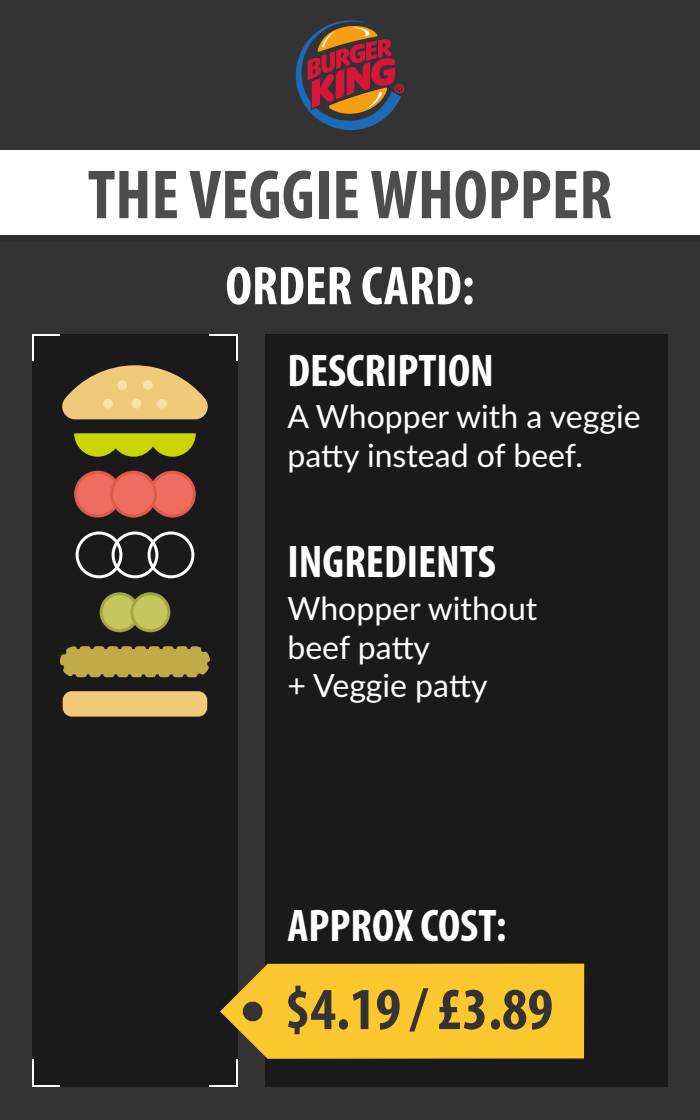
<style>
.page{position:relative;width:700px;height:1120px;background:#333}
.page>*{position:absolute;margin:0;border:0;box-sizing:border-box;transform-origin:0 0}
.t1{font:700 condensed 70.1px "Myriad Pro";color:#4d4d4d}
.t2{font:700 condensed 60px "Myriad Pro";color:#333}
.t3{font:700 condensed 55px "Myriad Pro";color:#fff}
.t4{font:700 condensed 46px "Myriad Pro";color:#fff}
.t5{font:32px/38.4px "Lato";color:#fff}
</style>
<div class="page">
<div style="left:0;top:226px;width:700px;height:16px;background:#2e2e2e"></div>
<div style="left:0;top:151px;width:700px;height:84px;background:#fff"></div>
<div style="left:32px;top:334px;width:206px;height:753px;background:#1a1a1a"></div>
<svg style="left:209px;top:1059px;width:29px;height:28px"></svg>
<svg style="left:32px;top:1059px;width:28px;height:28px"></svg>
<div style="left:265px;top:334px;width:403px;height:753px;background:#1a1a1a"></div>
<svg style="left:220px;top:964px;width:364px;height:95px;background:#ebba2e"></svg>
<svg style="left:32px;top:334px;width:206px;height:85px"></svg>
<div style="left:63px;top:691px;width:144px;height:26px;background:#f0ca7a;border-radius:9px"></div>
<svg style="left:74px;top:471px;width:122px;height:47px;background:#c85b50"></svg>
<svg style="left:76px;top:532px;width:118px;height:46px"></svg>
<svg style="left:100px;top:592px;width:70px;height:40px;background:#a1a24c"></svg>
<svg style="left:74px;top:433px;width:122px;height:24px;background:#a9b104"></svg>
<div style="left:157px;top:399px;width:10px;height:10px;background:#ffe0a9;border-radius:50%"></div>
<div style="left:132px;top:399px;width:9px;height:10px;background:#ffe0a9;border-radius:50%"></div>
<div style="left:103px;top:399px;width:10px;height:10px;background:#ffe0a9;border-radius:50%"></div>
<div style="left:143px;top:380px;width:10px;height:10px;background:#ffe0a9;border-radius:50%"></div>
<div style="left:117px;top:380px;width:10px;height:10px;background:#ffe0a9;border-radius:50%"></div>
<svg style="left:60px;top:646px;width:150px;height:31px;background:#ae9b43"></svg>
<svg style="left:296px;top:20px;width:108px;height:110px"></svg>
<h1 class="t1" style="left:88px;top:151px;width:526px">THE VEGGIE WHOPPER</h1>
<h3 class="t3" style="left:225px;top:251px;width:251px">ORDER CARD:</h3>
<h3 class="t4" style="left:287px;top:342px;width:208px">DESCRIPTION</h3>
<p class="t5" style="left:287px;top:396px;width:355px">A Whopper with a veggie patty instead of beef.</p>
<h3 class="t4" style="left:287px;top:533px;width:210px">INGREDIENTS</h3>
<p class="t5" style="left:287px;top:588px;width:251px">Whopper without beef patty<br>+ Veggie patty</p>
<h3 class="t4" style="left:287px;top:897px;width:220px">APPROX COST:</h3>
<h2 class="t2" style="left:285px;top:972px;width:270px">$4.19 / £3.89</h2>
</div>
